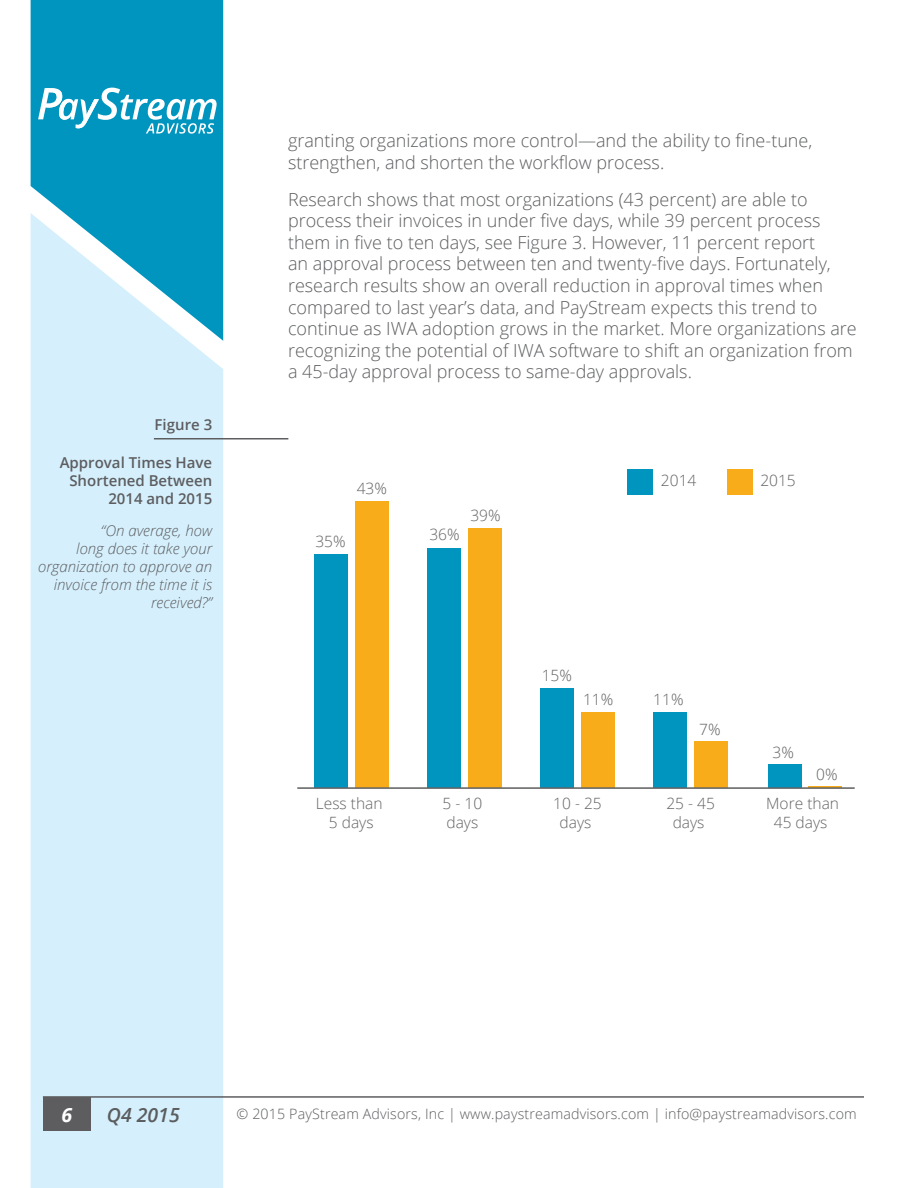
<style>
.page{position:relative;width:918px;height:1188px;background:#fff}
.page>*{position:absolute;margin:0;border:0;box-sizing:border-box;transform-origin:0 0}
.t1{font:italic 600 19.5px "Open Sans";color:#5b5d5f}
.t2{font:italic 700 19.5px "Open Sans";color:#fff}
.t3{font:300 18px/21.6px "Open Sans";color:#5b5d5f}
.t4{font:300 15.6px/18.6px "Open Sans";color:#636363;text-align:center}
.t5{font:italic 300 15px/18px "Open Sans";color:#5d5d60;text-align:right}
.t6{font:600 15px/18px "Open Sans";color:#5d5d60;text-align:right}
.t7{font:300 14.25px "Open Sans";letter-spacing:.01em;color:#5b5d5f}
</style>
<div class="page">
<div style="left:31px;top:341px;width:192px;height:847px;background:#d5f0fc"></div>
<svg style="left:31px;top:0;width:192px;height:341px;background:#3baecf"></svg>
<hr style="left:43px;top:1096px;width:821px;height:2px;background:#5d5d60">
<div style="left:43px;top:1098px;width:48px;height:33px;background:#5d5d60"></div>
<svg style="left:38px;top:88px;width:179px;height:46px"></svg>
<hr style="left:154px;top:438px;width:134px;height:2px;background:#5d5d60">
<div style="left:314px;top:555px;width:33px;height:233px;background:#0095bf"></div>
<div style="left:355px;top:502px;width:34px;height:286px;background:#f9ac19"></div>
<div style="left:427px;top:548px;width:34px;height:240px;background:#0095bf"></div>
<div style="left:468px;top:528px;width:34px;height:260px;background:#f9ac19"></div>
<div style="left:540px;top:688px;width:34px;height:100px;background:#0095bf"></div>
<div style="left:581px;top:712px;width:34px;height:76px;background:#f9ac19"></div>
<div style="left:653px;top:712px;width:34px;height:76px;background:#0095bf"></div>
<div style="left:695px;top:741px;width:33px;height:47px;background:#f9ac19"></div>
<div style="left:768px;top:765px;width:33px;height:23px;background:#0095bf"></div>
<div style="left:628px;top:470px;width:25px;height:25px;background:#0095bf"></div>
<div style="left:727px;top:470px;width:26px;height:25px;background:#f9ac19"></div>
<hr style="left:297px;top:787px;width:558px;height:2px;background:#636363">
<p class="t6" style="left:155px;top:415px;width:59px">Figure 3</p>
<p class="t6" style="left:60px;top:453px;width:154px">Approval Times Have<br>Shortened Between<br>2014 and 2015</p>
<p class="t5" style="left:38px;top:521px;width:176px">“On average, how<br>long does it take your organization to approve an invoice from the time it is received?”</p>
<p class="t3" style="left:288px;top:130px;width:526px">granting organizations more control—and the ability to fine-tune, strengthen, and shorten the workflow process.</p>
<p class="t3" style="left:288px;top:188px;width:570px">Research shows that most organizations (43 percent) are able to process their invoices in under five days, while 39 percent process them in five to ten days, see Figure 3. However, 11 percent report<br>an approval process between ten and twenty-five days. Fortunately, research results show an overall reduction in approval times when compared to last year’s data, and PayStream expects this trend to continue as IWA adoption grows in the market. More organizations are recognizing the potential of IWA software to shift an organization from a 45-day approval process to same-day approvals.</p>
<p class="t4" style="left:357px;top:479px;width:32px">43%</p>
<p class="t4" style="left:315px;top:532px;width:32px">35%</p>
<p class="t4" style="left:429px;top:525px;width:32px">36%</p>
<p class="t4" style="left:470px;top:505px;width:32px">39%</p>
<p class="t4" style="left:661px;top:471px;width:37px">2014</p>
<p class="t4" style="left:760px;top:471px;width:37px">2015</p>
<p class="t4" style="left:316px;top:794px;width:68px">Less than<br>5 days</p>
<p class="t4" style="left:443px;top:794px;width:41px;text-align:left">5 - 10 days</p>
<p class="t4" style="left:542px;top:666px;width:32px">15%</p>
<p class="t4" style="left:583px;top:690px;width:32px">11%</p>
<p class="t4" style="left:553px;top:794px;width:50px">10 - 25 days</p>
<p class="t4" style="left:653px;top:690px;width:32px">11%</p>
<p class="t4" style="left:699px;top:720px;width:23px">7%</p>
<p class="t4" style="left:666px;top:794px;width:50px">25 - 45 days</p>
<p class="t4" style="left:773px;top:742px;width:23px">3%</p>
<p class="t4" style="left:766px;top:759px;width:74px;line-height:29.5px;text-align:right">0%<br>More than</p>
<p class="t4" style="left:774px;top:812px;width:55px">45 days</p>
<p class="t2" style="left:62px;top:1101px;width:12px">6</p>
<p class="t1" style="left:107px;top:1101px;width:74px">Q4 2015</p>
<p class="t7" style="left:237px;top:1104px;width:622px">© 2015 PayStream Advisors, Inc | www.paystreamadvisors.com | info@paystreamadvisors.com</p>
</div>
